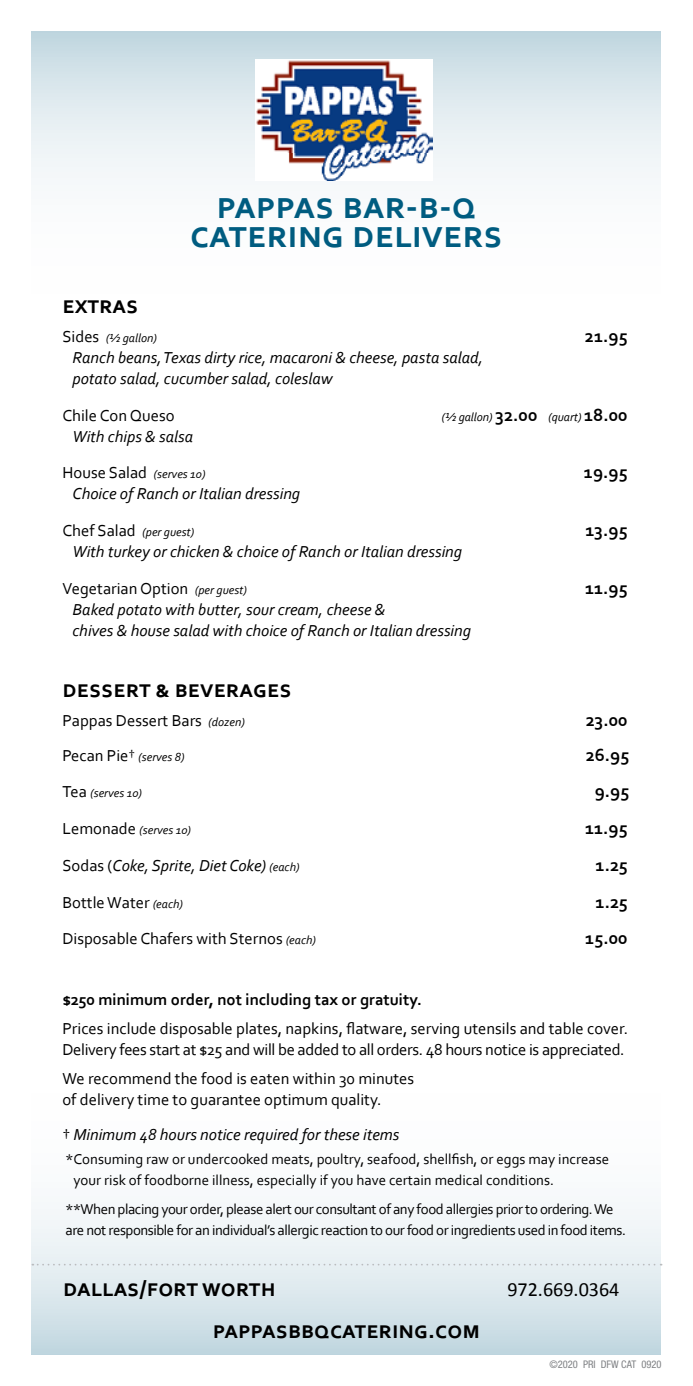
<style>
.page{position:relative;width:693px;height:1386px;background:#fff}
.page>*{position:absolute;margin:0;border:0;box-sizing:border-box;transform-origin:0 0}
.t1{font:700 38.5px/29.8px "Corbel";color:#005c80;text-align:center}
.t2{font:700 24.5px "Corbel";color:#000}
.t3{font:20.12px "Calibri";color:#000}
.t4{font:700 18.38px "Corbel";color:#000}
.t5{font:16.62px/21px "Corbel";color:#000}
.t6{font:italic 16.62px/21px "Corbel";color:#000}
.t7{font:700 16.62px "Corbel";color:#000}
.t8{font:14.88px/21px "Corbel";letter-spacing:-.03em;color:#000}
.t9{font:14.88px/21px "Corbel";color:#000}
.t10{font:italic 12.25px "Corbel";color:#000}
.t11{font:condensed 10.5px "Helvetica Neue LT Std";color:#808285}
.s1{font-style:normal;font-size:16.62px}
.s2{font-weight:700;font-style:normal;font-size:18.38px}
.s3{font-style:italic;font-size:12.25px}
.s4{font-style:normal;font-size:14px}
.s5{font-style:normal}
.s6{font-size:12.25px}
</style>
<div class="page">
<svg style="left:32px;top:32px;width:629px;height:149px"></svg>
<svg style="left:32px;top:1209px;width:630px;height:145px"></svg>
<svg style="left:32px;top:1264px;width:630px;height:2px"></svg>
<img style="left:256px;top:60px;width:176px;height:120px">
<h1 class="t1" style="left:190px;top:189px;width:314px">pappas bar-b-q catering delivers</h1>
<h2 class="t2" style="left:62px;top:290px;width:78px">extras</h2>
<p class="t10" style="left:62px;top:330px;width:96px"><span class="s1">Sides</span> (½ gallon)</p>
<p class="t4" style="left:585px;top:324px;width:44px">21.95</p>
<p class="t6" style="left:72px;top:347px;width:412px">Ranch beans, Texas dirty rice, macaroni &amp; cheese, pasta salad, potato salad, cucumber salad, coleslaw</p>
<p class="t5" style="left:62px;top:404px;width:114px">Chile Con Queso</p>
<p class="t10" style="left:442px;top:409px;width:187px">(½ gallon) <span class="s2">32.00</span> (quart) <span class="s2">18.00</span></p>
<p class="t6" style="left:72px;top:425px;width:122px">With chips &amp; salsa</p>
<p class="t5" style="left:62px;top:462px;width:145px">House Salad <span class="s3">(serves 10)</span></p>
<p class="t4" style="left:584px;top:461px;width:45px">19.95</p>
<p class="t6" style="left:72px;top:483px;width:229px">Choice of Ranch or Italian dressing</p>
<p class="t10" style="left:62px;top:525px;width:133px"><span class="s1">Chef Salad</span> (per guest)</p>
<p class="t4" style="left:586px;top:519px;width:44px">13.95</p>
<p class="t6" style="left:72px;top:541px;width:391px">With turkey or chicken &amp; choice of Ranch or Italian dressing</p>
<p class="t5" style="left:62px;top:578px;width:186px">Vegetarian Option <span class="s3">(per guest)</span></p>
<p class="t4" style="left:585px;top:576px;width:44px">11.95</p>
<p class="t6" style="left:72px;top:599px;width:400px">Baked potato with butter, sour cream, cheese &amp;<br>chives &amp; house salad with choice of Ranch or Italian dressing</p>
<h2 class="t2" style="left:62px;top:674px;width:231px">dessert &amp; beverages</h2>
<p class="t5" style="left:62px;top:709px;width:184px">Pappas Dessert Bars <span class="s3">(dozen)</span></p>
<p class="t4" style="left:586px;top:708px;width:43px">23.00</p>
<p class="t10" style="left:62px;top:749px;width:124px"><span class="s1">Pecan Pie</span><span class="s4">†</span> (serves 8)</p>
<p class="t4" style="left:586px;top:743px;width:45px">26.95</p>
<p class="t10" style="left:62px;top:786px;width:81px"><span class="s1">Tea</span> (serves 10)</p>
<p class="t4" style="left:595px;top:780px;width:36px">9.95</p>
<p class="t10" style="left:62px;top:823px;width:130px"><span class="s1">Lemonade</span> (serves 10)</p>
<p class="t4" style="left:585px;top:817px;width:44px">11.95</p>
<p class="t6" style="left:62px;top:855px;width:239px"><span class="s5">Sodas (</span>Coke, Sprite, Diet Coke) <span class="s6">(each)</span></p>
<p class="t4" style="left:596px;top:854px;width:34px">1.25</p>
<p class="t5" style="left:62px;top:891px;width:122px">Bottle Water <span class="s3">(each)</span></p>
<p class="t4" style="left:596px;top:890px;width:34px">1.25</p>
<p class="t5" style="left:62px;top:928px;width:255px">Disposable Chafers with Sternos <span class="s3">(each)</span></p>
<p class="t4" style="left:585px;top:927px;width:44px">15.00</p>
<p class="t7" style="left:62px;top:989px;width:361px">$250 minimum order, not including tax or gratuity.</p>
<p class="t5" style="left:62px;top:1017px;width:567px">Prices include disposable plates, napkins, flatware, serving utensils and table cover.<br>Delivery fees start at $25 and will be added to all orders. 48 hours notice is appreciated.</p>
<p class="t5" style="left:62px;top:1067px;width:353px">We recommend the food is eaten within 30 minutes of delivery time to guarantee optimum quality.</p>
<p class="t6" style="left:62px;top:1123px;width:339px"><span class="s5">†</span> Minimum 48 hours notice required for these items</p>
<p class="t9" style="left:74px;top:1149px;width:537px;text-indent:-8px">*Consuming raw or undercooked meats, poultry, seafood, shellfish, or eggs may increase your risk of foodborne illness, especially if you have certain medical conditions.</p>
<p class="t8" style="left:66px;top:1199px;width:562px">**When placing your order, please alert our consultant of any food allergies prior to ordering. We are not responsible for an individual’s allergic reaction to our food or ingredients used in food items.</p>
<h2 class="t2" style="left:63px;top:1273px;width:214px">dallas/fort worth</h2>
<p class="t3" style="left:507px;top:1277px;width:114px">972.669.0364</p>
<h2 class="t2" style="left:213px;top:1315px;width:269px">pappasbbqcatering.com</h2>
<p class="t11" style="left:549px;top:1358px;width:114px">©2020 PRI DFW CAT 0920</p>
</div>
